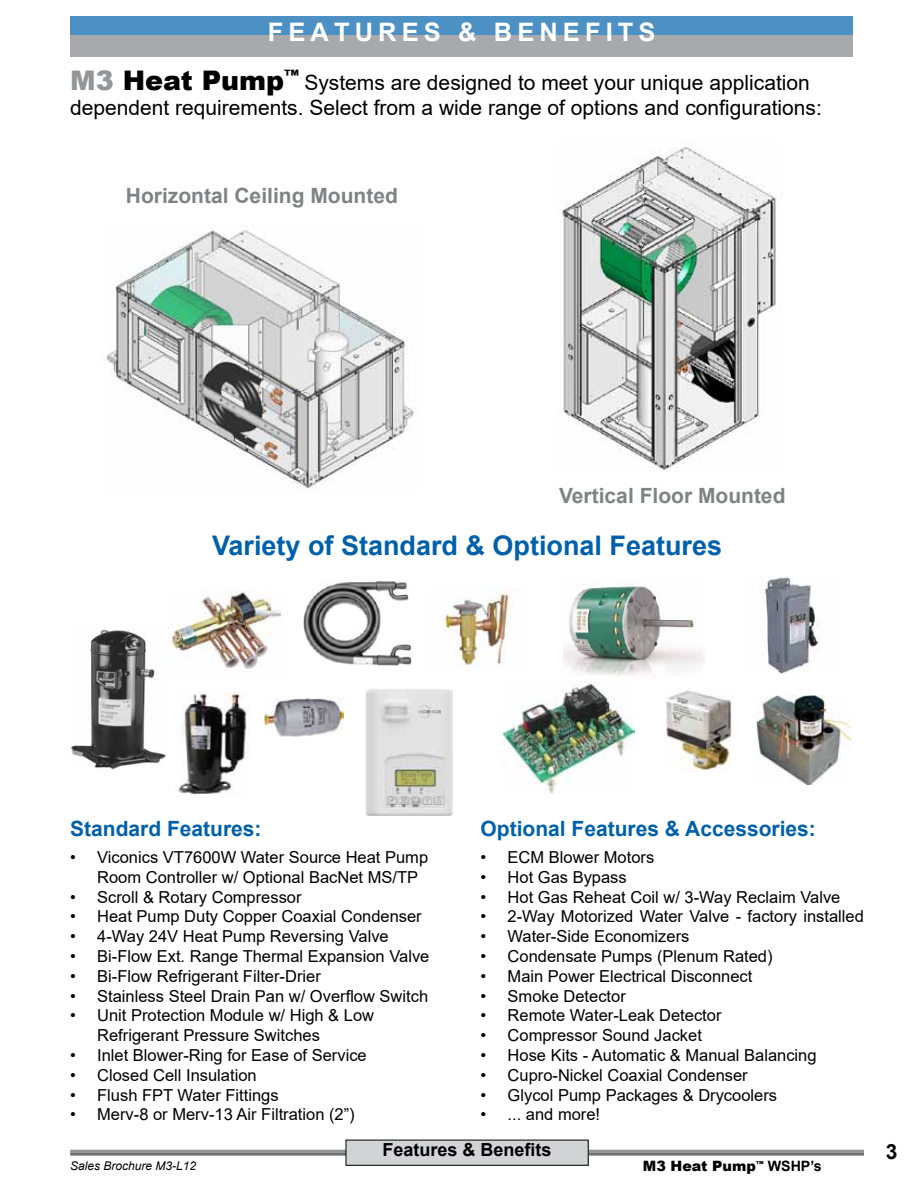
<style>
.page{position:relative;width:918px;height:1188px;background:#fff}
.page>*{position:absolute;margin:0;border:0;box-sizing:border-box;transform-origin:0 0}
.t1{font:700 27px "Arial";color:#0060a9}
.t2{font:700 25.5px "Arial";letter-spacing:.2em;color:#fff}
.t3{font:21px/25.2px "Arial";color:#000}
.t4{font:700 21px "Arial";color:#0060a9}
.t5{font:700 21px "Arial";color:#808285}
.t6{font:700 21px "Arial";color:#000}
.t7{font:700 18px "Arial";color:#000}
.t8{font:16.5px/19.8px "Arial";color:#000}
.t9{font:900 14.25px "Arial";color:#000}
.t10{font:italic 12px "Arial";color:#000}
.s1{font-weight:900;font-size:27px;color:#939598}
.s2{font-weight:900;font-size:27px}
.s3{font-weight:700}
</style>
<div class="page">
<hr style="left:70px;top:1150px;width:794px;height:3px;background:#939598">
<hr style="left:70px;top:1153px;width:794px;height:3px;background:#6d6e71">
<div style="left:346px;top:1140px;width:242px;height:25px;background:#d1d3d4"></div>
<div style="left:346px;top:1140px;width:243px;height:26px;border:1px solid #000"></div>
<img style="left:106px;top:229px;width:308px;height:262px">
<img style="left:562px;top:146px;width:215px;height:324px">
<img style="left:168px;top:590px;width:113px;height:82px">
<img style="left:265px;top:699px;width:78px;height:37px">
<img style="left:70px;top:629px;width:96px;height:140px">
<img style="left:756px;top:695px;width:95px;height:89px">
<img style="left:443px;top:588px;width:69px;height:82px">
<img style="left:564px;top:584px;width:140px;height:92px">
<img style="left:761px;top:576px;width:58px;height:97px">
<img style="left:365px;top:689px;width:88px;height:127px">
<img style="left:175px;top:693px;width:73px;height:102px">
<img style="left:303px;top:581px;width:109px;height:85px">
<img style="left:503px;top:682px;width:132px;height:111px">
<img style="left:665px;top:690px;width:67px;height:80px">
<div style="left:70px;top:16px;width:783px;height:40px;background:#4d90c3"></div>
<div style="left:70px;top:35px;width:783px;height:21px;background:#a7a9ac"></div>
<h2 class="t2" style="left:268px;top:14px;width:389px">FEATURES &amp; BENEFITS</h2>
<p class="t3" style="left:70px;top:69px;width:753px"><span class="s1">M3</span> <span class="s2">Heat Pump</span><sup>™</sup> Systems are designed to meet your unique application dependent requirements. Select from a wide range of options and configurations:</p>
<p class="t5" style="left:126px;top:181px;width:273px">Horizontal Ceiling Mounted</p>
<p class="t5" style="left:559px;top:481px;width:228px">Vertical Floor Mounted</p>
<h1 class="t1" style="left:212px;top:526px;width:512px">Variety of Standard &amp; Optional Features</h1>
<p class="t4" style="left:70px;top:814px;width:193px">Standard Features:</p>
<p class="t8" style="left:97px;top:847px;width:333px;text-indent:-27px">• Viconics VT7600W Water Source Heat Pump<br>Room Controller w/ Optional BacNet MS/TP</p>
<p class="t8" style="left:70px;top:887px;width:233px">• Scroll &amp; Rotary Compressor</p>
<p class="t8" style="left:70px;top:907px;width:353px">• Heat Pump Duty Copper Coaxial Condenser</p>
<p class="t8" style="left:70px;top:926px;width:320px">• 4-Way 24V Heat Pump Reversing Valve</p>
<p class="t8" style="left:70px;top:946px;width:361px">• Bi-Flow Ext. Range Thermal Expansion Valve</p>
<p class="t8" style="left:70px;top:966px;width:252px">• Bi-Flow Refrigerant Filter-Drier</p>
<p class="t8" style="left:70px;top:986px;width:360px">• Stainless Steel Drain Pan w/ Overflow Switch</p>
<p class="t8" style="left:97px;top:1006px;width:278px;text-indent:-27px">• Unit Protection Module w/ High &amp; Low<br>Refrigerant Pressure Switches</p>
<p class="t8" style="left:70px;top:1045px;width:298px">• Inlet Blower-Ring for Ease of Service</p>
<p class="t8" style="left:70px;top:1065px;width:188px">• Closed Cell Insulation</p>
<p class="t8" style="left:70px;top:1085px;width:210px">• Flush FPT Water Fittings</p>
<p class="t8" style="left:70px;top:1105px;width:286px">• Merv-8 or Merv-13 Air Filtration (2”)</p>
<p class="t4" style="left:481px;top:814px;width:337px">Optional Features &amp; Accessories:</p>
<p class="t8" style="left:481px;top:847px;width:175px">• ECM Blower Motors</p>
<p class="t8" style="left:481px;top:867px;width:148px">• Hot Gas Bypass</p>
<p class="t8" style="left:481px;top:887px;width:361px">• Hot Gas Reheat Coil w/ 3-Way Reclaim Valve</p>
<p class="t8" style="left:481px;top:907px;width:385px">• 2-Way Motorized Water Valve - factory installed</p>
<p class="t8" style="left:481px;top:926px;width:210px">• Water-Side Economizers</p>
<p class="t8" style="left:481px;top:946px;width:294px">• Condensate Pumps (Plenum Rated)</p>
<p class="t8" style="left:481px;top:966px;width:273px">• Main Power Electrical Disconnect</p>
<p class="t8" style="left:481px;top:986px;width:147px">• Smoke Detector</p>
<p class="t8" style="left:481px;top:1006px;width:242px">• Remote Water-Leak Detector</p>
<p class="t8" style="left:481px;top:1025px;width:223px">• Compressor Sound Jacket</p>
<p class="t8" style="left:481px;top:1045px;width:338px">• Hose Kits - Automatic &amp; Manual Balancing</p>
<p class="t8" style="left:481px;top:1065px;width:269px">• Cupro-Nickel Coaxial Condenser</p>
<p class="t8" style="left:481px;top:1085px;width:298px">• Glycol Pump Packages &amp; Drycoolers</p>
<p class="t8" style="left:481px;top:1105px;width:121px">• ... and more!</p>
<p class="t7" style="left:383px;top:1137px;width:171px">Features &amp; Benefits</p>
<p class="t6" style="left:886px;top:1137px;width:13px">3</p>
<p class="t10" style="left:70px;top:1158px;width:128px">Sales Brochure M3-L12</p>
<p class="t9" style="left:643px;top:1156px;width:180px">M3 Heat Pump<sup>™</sup> <span class="s3">WSHP’s</span></p>
</div>
